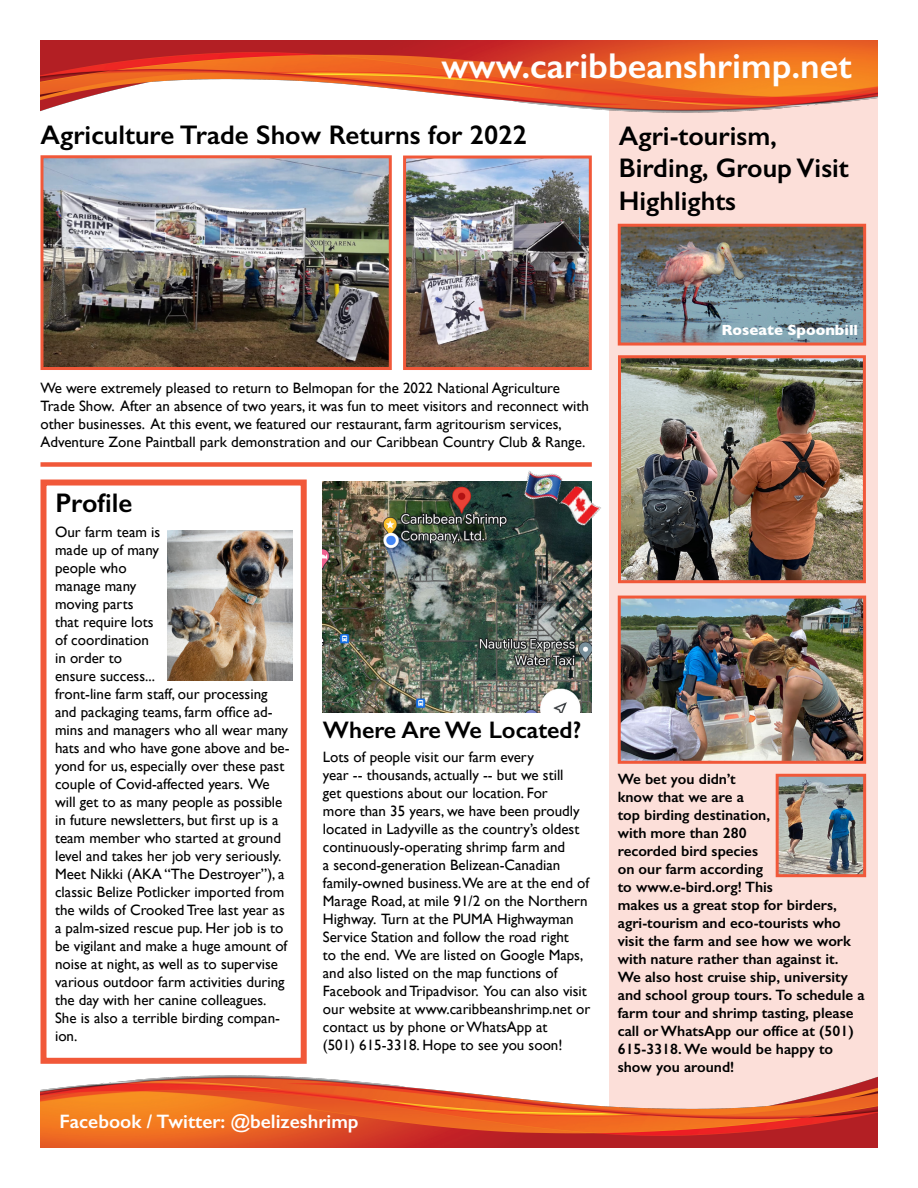
<style>
.page{position:relative;width:918px;height:1188px;background:#fff}
.page>*{position:absolute;margin:0;border:0;box-sizing:border-box;transform-origin:0 0}
.t1{font:600 36px "Gill Sans";color:#fff}
.t2{font:600 27px/32.4px "Gill Sans";color:#000}
.t3{font:600 24px "Gill Sans";color:#000}
.t4{font:600 19.5px "Gill Sans";color:#fff}
.t5{font:15px/18px "Gill Sans";color:#000}
.t6{font:600 15px/18px "Gill Sans";color:#000}
.t7{font:700 15px "Gill Sans";color:#fff}
</style>
<div class="page">
<div style="left:609px;top:90px;width:269px;height:1023px;background:#fcdfd9"></div>
<img style="left:622px;top:228px;width:240px;height:114px">
<div style="left:618px;top:224px;width:248px;height:122px;border:3px solid #f15839"></div>
<div style="left:40px;top:480px;width:267px;height:584px;border:6px solid #f15839"></div>
<img style="left:40px;top:40px;width:838px;height:73px">
<img style="left:40px;top:1063px;width:838px;height:85px">
<img style="left:622px;top:359px;width:240px;height:220px">
<div style="left:618px;top:355px;width:248px;height:228px;border:3px solid #f15839"></div>
<img style="left:44px;top:159px;width:344px;height:207px">
<div style="left:40px;top:155px;width:352px;height:215px;border:3px solid #f15839"></div>
<img style="left:407px;top:160px;width:181px;height:206px">
<div style="left:403px;top:156px;width:189px;height:214px;border:3px solid #f15839"></div>
<div style="left:40px;top:462px;width:552px;height:5px;background:#f15839"></div>
<img style="left:168px;top:530px;width:125px;height:150px">
<img style="left:323px;top:482px;width:269px;height:230px">
<img style="left:515px;top:462px;width:86px;height:70px">
<img style="left:622px;top:600px;width:240px;height:160px">
<div style="left:618px;top:596px;width:248px;height:168px;border:3px solid #f15839"></div>
<img style="left:780px;top:778px;width:82px;height:95px">
<div style="left:776px;top:774px;width:90px;height:103px;border:3px solid #f15839"></div>
<h1 class="t1" style="left:441px;top:44px;width:412px">www.caribbeanshrimp.net</h1>
<h2 class="t2" style="left:40px;top:119px;width:488px">Agriculture Trade Show Returns for 2022</h2>
<h2 class="t2" style="left:619px;top:119px;width:232px">Agri-tourism,<br>Birding, Group Visit<br>Highlights</h2>
<p class="t5" style="left:40px;top:379px;width:550px">We were extremely pleased to return to Belmopan for the 2022 National Agriculture Trade Show. After an absence of two years, it was fun to meet visitors and reconnect with other businesses. At this event, we featured our restaurant, farm agritourism services, Adventure Zone Paintball park demonstration and our Caribbean Country Club &amp; Range.</p>
<h2 class="t2" style="left:56px;top:487px;width:78px">Profile</h2>
<p class="t5" style="left:55px;top:523px;width:236px">Our farm team is<br>made up of many<br>people who<br>manage many<br>moving parts<br>that require lots<br>of coordination<br>in order to<br>ensure success...<br>front-line farm staff, our processing and packaging teams, farm office ad&shy;mins and managers who all wear many hats and who have gone above and be&shy;yond for us, especially over these past couple of Covid-affected years. We will get to as many people as possible in future newsletters, but first up is a team member who started at ground level and takes her job very seriously.<br>Meet Nikki (AKA “The Destroyer”), a classic Belize Potlicker imported from the wilds of Crooked Tree last year as a palm-sized rescue pup. Her job is to be vigilant and make a huge amount of noise at night, as well as to supervise various outdoor farm activities during the day with her canine colleagues.<br>She is also a terrible birding compan&shy;ion.</p>
<h3 class="t3" style="left:323px;top:716px;width:260px">Where Are We Located?</h3>
<p class="t5" style="left:323px;top:748px;width:269px">Lots of people visit our farm every<br>year -- thousands, actually -- but we still<br>get questions about our location. For<br>more than 35 years, we have been proudly located in Ladyville as the country’s oldest continuously-operating shrimp farm and<br>a second-generation Belizean-Canadian family-owned business.We are at the end of Marage Road, at mile 91/2 on the Northern Highway. Turn at the PUMA Highwayman Service Station and follow the road right<br>to the end. We are listed on Google Maps, and also listed on the map functions of Facebook and Tripadvisor. You can also visit our website at www.caribbeanshrimp.net or contact us by phone or WhatsApp at<br>(501) 615-3318. Hope to see you soon!</p>
<h3 class="t4" style="left:59px;top:1109px;width:301px">Facebook / Twitter: @belizeshrimp</h3>
<p class="t7" style="left:721px;top:318px;width:138px">Roseate Spoonbill</p>
<p class="t6" style="left:618px;top:770px;width:248px">We bet you didn’t<br>know that we are a<br>top birding destination,<br>with more than 280<br>recorded bird species<br>on our farm according<br>to www.e-bird.org! This<br>makes us a great stop for birders, agri-tourism and eco-tourists who visit the farm and see how we work with nature rather than against it.<br>We also host cruise ship, university and school group tours. To schedule a farm tour and shrimp tasting, please call or WhatsApp our office at (501)<br>615-3318. We would be happy to show you around!</p>
</div>
